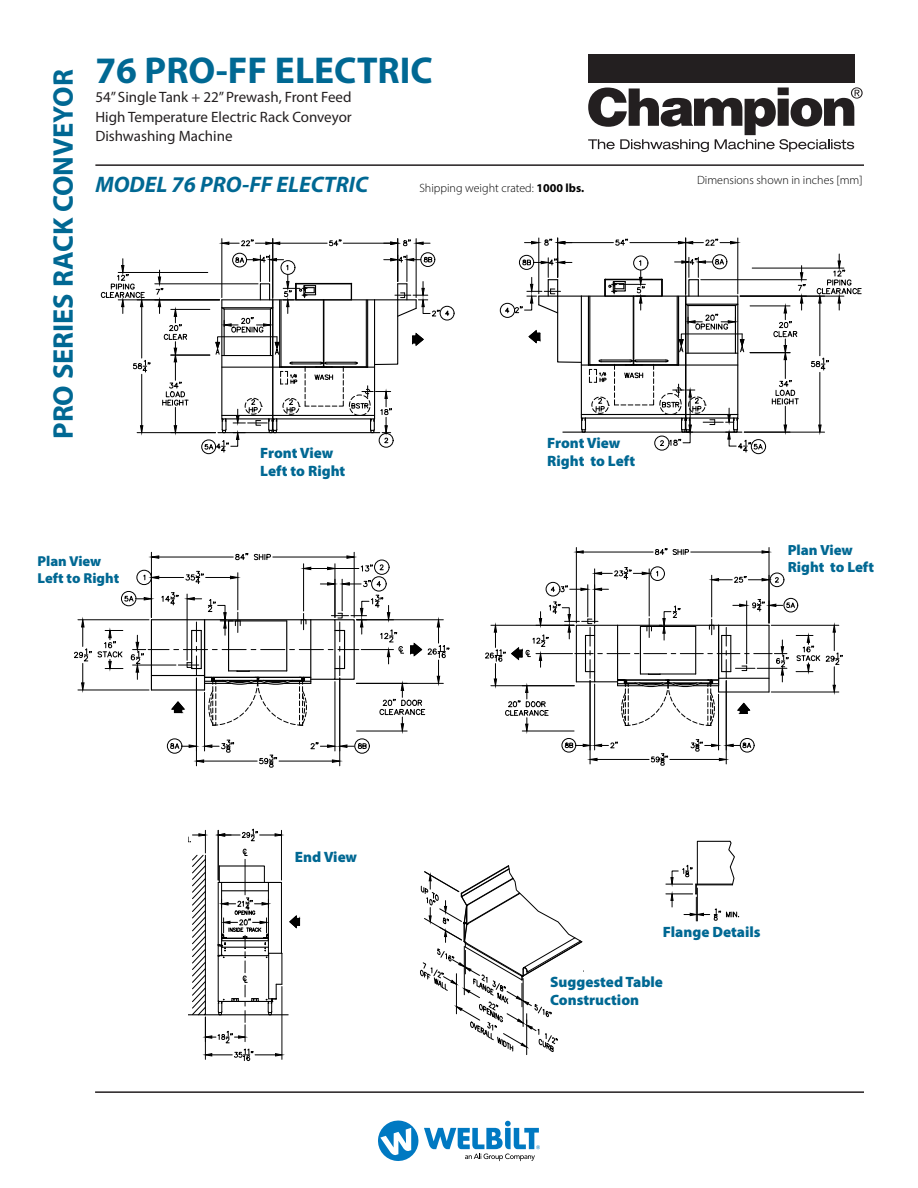
<style>
.page{position:relative;width:918px;height:1188px;background:#fff}
.page>*{position:absolute;margin:0;border:0;box-sizing:border-box;transform-origin:0 0}
.t1{font:700 37.5px "Myriad Pro";color:#006893}
.t2{font:700 28.5px "Myriad Pro";color:#006893}
.t3{font:italic 700 22.5px "Myriad Pro";color:#006893}
.t4{font:15px "Myriad Pro";color:#231f20}
.t5{font:900 15px "Myriad Pro";color:#006893}
.t6{font:900 14.7px "Myriad Pro";color:#006893}
.t7{font:900 14.4px "Myriad Pro";color:#006893}
.t8{font:300 12px "Myriad Pro";color:#000}
.s1{font-weight:700}
</style>
<div class="page">
<hr style="left:95px;top:1091px;width:769px;height:2px;background:#231f20">
<div style="left:588px;top:54px;width:267px;height:29px;background:#231f20"></div>
<svg style="left:588px;top:87px;width:275px;height:65px"></svg>
<hr style="left:95px;top:164px;width:769px;height:2px;background:#231f20">
<svg style="left:526px;top:547px;width:269px;height:219px"></svg>
<div style="left:770px;top:573px;width:14px;height:14px;border:1px solid #000;border-radius:50%"></div>
<hr style="left:711px;top:575px;width:1px;height:42px;background:#000">
<hr style="left:769px;top:575px;width:1px;height:48px;background:#000">
<svg style="left:711px;top:575px;width:68px;height:8px"></svg>
<div style="left:546px;top:582px;width:14px;height:14px;border:1px solid #000;border-radius:50%"></div>
<hr style="left:587px;top:585px;width:1px;height:32px;background:#000">
<hr style="left:594px;top:585px;width:1px;height:38px;background:#000">
<svg style="left:550px;top:567px;width:100px;height:25px"></svg>
<div style="left:784px;top:598px;width:14px;height:14px;border:1px solid #000;border-radius:50%"></div>
<hr style="left:726px;top:681px;width:1px;height:69px;background:#000">
<hr style="left:718px;top:694px;width:1px;height:56px;background:#000">
<svg style="left:690px;top:739px;width:29px;height:13px"></svg>
<svg style="left:725px;top:741px;width:27px;height:7px"></svg>
<div style="left:740px;top:738px;width:14px;height:14px;border:1px solid #000;border-radius:50%"></div>
<svg style="left:485px;top:599px;width:358px;height:133px"></svg>
<hr style="left:721px;top:635px;width:1px;height:37px;background:#000">
<div style="left:594px;top:625px;width:24px;height:57px;border:1px solid #000"></div>
<svg style="left:74px;top:552px;width:376px;height:216px"></svg>
<div style="left:310px;top:619px;width:26px;height:61px;border:1px solid #000"></div>
<svg style="left:189px;top:828px;width:112px;height:234px"></svg>
<svg style="left:420px;top:865px;width:164px;height:190px"></svg>
<svg style="left:665px;top:840px;width:75px;height:82px"></svg>
<svg style="left:100px;top:238px;width:355px;height:217px"></svg>
<hr style="left:171px;top:309px;width:39px;height:1px;background:#000">
<hr style="left:171px;top:355px;width:39px;height:1px;background:#000">
<hr style="left:137px;top:432px;width:79px;height:1px;background:#000">
<hr style="left:155px;top:284px;width:103px;height:1px;background:#000">
<hr style="left:118px;top:300px;width:102px;height:1px;background:#000">
<hr style="left:118px;top:272px;width:90px;height:1px;background:#000">
<svg style="left:101px;top:259px;width:87px;height:174px"></svg>
<hr style="left:280px;top:243px;width:47px;height:1px;background:#000">
<hr style="left:343px;top:243px;width:48px;height:1px;background:#000">
<svg style="left:329px;top:239px;width:13px;height:7px"></svg>
<hr style="left:397px;top:239px;width:1px;height:43px;background:#000">
<hr style="left:416px;top:239px;width:1px;height:59px;background:#000">
<svg style="left:384px;top:239px;width:46px;height:7px"></svg>
<div style="left:421px;top:252px;width:14px;height:15px;border:1px solid #000;border-radius:50%"></div>
<div style="left:232px;top:253px;width:15px;height:14px;border:1px solid #000;border-radius:50%"></div>
<div style="left:201px;top:440px;width:15px;height:14px;border:1px solid #000;border-radius:50%"></div>
<hr style="left:272px;top:239px;width:1px;height:60px;background:#000">
<hr style="left:222px;top:239px;width:1px;height:59px;background:#000">
<svg style="left:221px;top:239px;width:60px;height:7px"></svg>
<div style="left:440px;top:306px;width:14px;height:14px;border:1px solid #000;border-radius:50%"></div>
<svg style="left:204px;top:255px;width:245px;height:198px"></svg>
<svg style="left:499px;top:237px;width:341px;height:218px"></svg>
<div style="left:500px;top:303px;width:15px;height:15px;border:1px solid #000;border-radius:50%"></div>
<hr style="left:750px;top:306px;width:40px;height:1px;background:#000">
<hr style="left:750px;top:352px;width:40px;height:1px;background:#000">
<hr style="left:744px;top:432px;width:81px;height:1px;background:#000">
<hr style="left:701px;top:279px;width:105px;height:1px;background:#000">
<hr style="left:740px;top:296px;width:104px;height:1px;background:#000">
<hr style="left:752px;top:268px;width:92px;height:1px;background:#000">
<svg style="left:772px;top:254px;width:90px;height:179px"></svg>
<div style="left:712px;top:254px;width:15px;height:15px;border:1px solid #000;border-radius:50%"></div>
<div style="left:751px;top:439px;width:15px;height:15px;border:1px solid #000;border-radius:50%"></div>
<hr style="left:685px;top:238px;width:1px;height:57px;background:#000">
<hr style="left:737px;top:238px;width:1px;height:56px;background:#000">
<svg style="left:678px;top:238px;width:61px;height:8px"></svg>
<svg style="left:504px;top:257px;width:259px;height:196px"></svg>
<svg style="left:378px;top:1121px;width:162px;height:40px"></svg>
<div style="left:416px;top:721px;width:46px;height:47px;background:#fff"></div>
<p class="t2" style="left:44px;top:439px;width:371px;rotate:-90deg">PRO SERIES RACK CONVEYOR</p>
<p class="t1" style="left:95px;top:46px;width:339px">76 PRO-FF ELECTRIC</p>
<p class="t4" style="left:95px;top:88px;width:258px">54” Single Tank + 22” Prewash, Front Feed</p>
<p class="t4" style="left:95px;top:107px;width:258px">High Temperature Electric Rack Conveyor</p>
<p class="t4" style="left:95px;top:127px;width:139px">Dishwashing Machine</p>
<p class="t3" style="left:95px;top:170px;width:274px">MODEL 76 PRO-FF ELECTRIC</p>
<p class="t8" style="left:419px;top:181px;width:166px">Shipping weight crated: <span class="s1">1000 lbs.</span></p>
<p class="t5" style="left:260px;top:443px;width:75px">Front View</p>
<p class="t5" style="left:260px;top:461px;width:87px">Left to Right</p>
<p class="t5" style="left:547px;top:433px;width:75px">Front View</p>
<p class="t5" style="left:547px;top:451px;width:90px">Right to Left</p>
<p class="t7" style="left:38px;top:551px;width:65px">Plan View</p>
<p class="t7" style="left:38px;top:569px;width:83px">Left to Right</p>
<p class="t8" style="left:697px;top:173px;width:167px">Dimensions shown in inches [mm]</p>
<p class="t6" style="left:788px;top:540px;width:67px">Plan View</p>
<p class="t6" style="left:788px;top:558px;width:88px">Right to Left</p>
<p class="t5" style="left:295px;top:847px;width:64px">End View</p>
<p class="t5" style="left:663px;top:922px;width:99px">Flange Details</p>
<p class="t5" style="left:550px;top:972px;width:114px">Suggested Table</p>
<p class="t5" style="left:550px;top:990px;width:90px">Construction</p>
</div>
